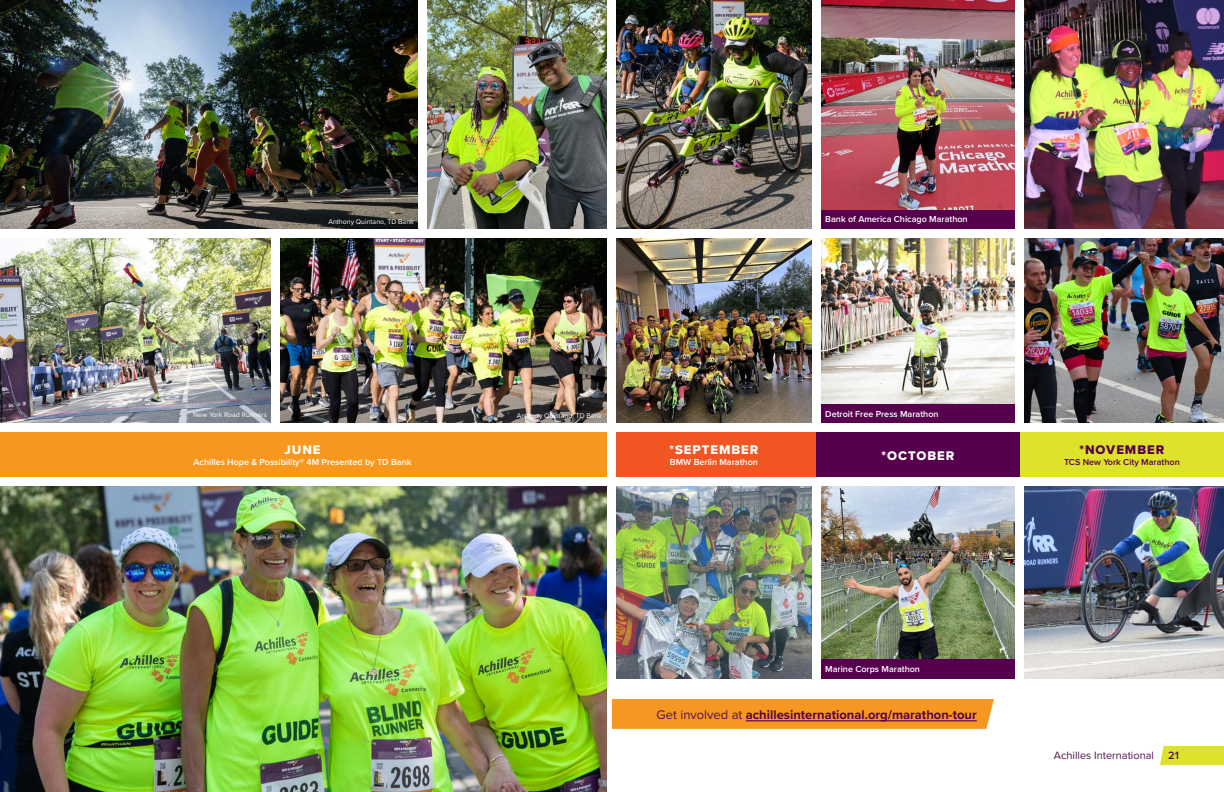
<style>
.page{position:relative;width:1224px;height:792px;background:#fff}
.page>*{position:absolute;margin:0;border:0;box-sizing:border-box;transform-origin:0 0}
.t1{font:700 13px "Proxima Nova";color:#56004e}
.H5{font:13px "Proxima Nova Extrabld";letter-spacing:.075em;color:#fff}
.H5-2{font:13px "Proxima Nova Extrabld";letter-spacing:.075em;color:#56004e}
.t2{font:11px "Proxima Nova";color:#51134d}
.t3{font:600 11px "Proxima Nova";color:#51134d}
.H5-3{font:600 9px "Proxima Nova";color:#fff}
.H5-4{font:600 9px "Proxima Nova";color:#56004e}
.t4{font:7px "Proxima Nova";color:#fff}
.s1{font-weight:400;color:#51134d}
</style>
<div class="page">
<svg style="left:1160px;top:746px;width:64px;height:19px"></svg>
<img style="left:821px;top:486px;width:194px;height:173px">
<img style="left:616px;top:486px;width:196px;height:193px">
<div style="left:821px;top:659px;width:196px;height:20px;background:#56004e"></div>
<img style="left:821px;top:238px;width:403px;height:185px">
<div style="left:821px;top:404px;width:196px;height:20px;background:#56004e"></div>
<img style="left:821px;top:0;width:194px;height:210px">
<img style="left:616px;top:0;width:196px;height:229px">
<img style="left:1024px;top:0;width:200px;height:229px">
<div style="left:821px;top:210px;width:196px;height:20px;background:#56004e"></div>
<img style="left:1024px;top:486px;width:200px;height:193px">
<div style="left:1016px;top:480px;width:8px;height:312px;background:#fff"></div>
<img style="left:0;top:238px;width:271px;height:185px">
<img style="left:280px;top:238px;width:327px;height:185px">
<img style="left:0;top:486px;width:607px;height:306px">
<img style="left:0;top:0;width:607px;height:229px">
<div style="left:1020px;top:432px;width:204px;height:45px;background:#dde22a"></div>
<div style="left:816px;top:432px;width:204px;height:45px;background:#56004e"></div>
<div style="left:612px;top:432px;width:204px;height:45px;background:#f15622"></div>
<div style="left:0;top:432px;width:607px;height:45px;background:#f7971d"></div>
<img style="left:616px;top:238px;width:196px;height:185px">
<div style="left:0;top:423px;width:1224px;height:9px;background:#fff"></div>
<div style="left:418px;top:0;width:10px;height:232px;background:#fff"></div>
<div style="left:1016px;top:0;width:8px;height:429px;background:#fff"></div>
<div style="left:608px;top:0;width:8px;height:792px;background:#fff"></div>
<div style="left:612px;top:699px;width:382px;height:30px;background:#f79721"></div>
<hr style="left:746px;top:720px;width:231px;height:1px;background:#56004e">
<p class="t4" style="left:328px;top:216px;width:87px">Anthony Quintano, TD Bank</p>
<h1 class="H5-3" style="left:825px;top:213px;width:144px">Bank of America Chicago Marathon</h1>
<p class="t4" style="left:193px;top:410px;width:75px">New York Road Runners</p>
<p class="t4" style="left:517px;top:410px;width:87px">Anthony Quintano, TD Bank</p>
<h1 class="H5-3" style="left:825px;top:407px;width:115px">Detroit Free Press Marathon</h1>
<h1 class="H5" style="left:284px;top:440px;width:38px">JUNE</h1>
<h1 class="H5-3" style="left:194px;top:455px;width:219px">Achilles Hope &amp; Possibility® 4M Presented by TD Bank</h1>
<h1 class="H5" style="left:669px;top:440px;width:91px">*SEPTEMBER</h1>
<h1 class="H5-3" style="left:670px;top:455px;width:90px">BMW Berlin Marathon</h1>
<h1 class="H5" style="left:882px;top:446px;width:74px">*OCTOBER</h1>
<h1 class="H5-2" style="left:1079px;top:440px;width:86px">*NOVEMBER</h1>
<h1 class="H5-4" style="left:1064px;top:455px;width:117px">TCS New York City Marathon</h1>
<h1 class="H5-3" style="left:825px;top:662px;width:96px">Marine Corps Marathon</h1>
<p class="t1" style="left:657px;top:705px;width:322px"><span class="s1">Get involved at</span> achillesinternational.org/marathon-tour</p>
<p class="t2" style="left:1054px;top:747px;width:102px">Achilles International</p>
<p class="t3" style="left:1168px;top:747px;width:12px">21</p>
</div>
